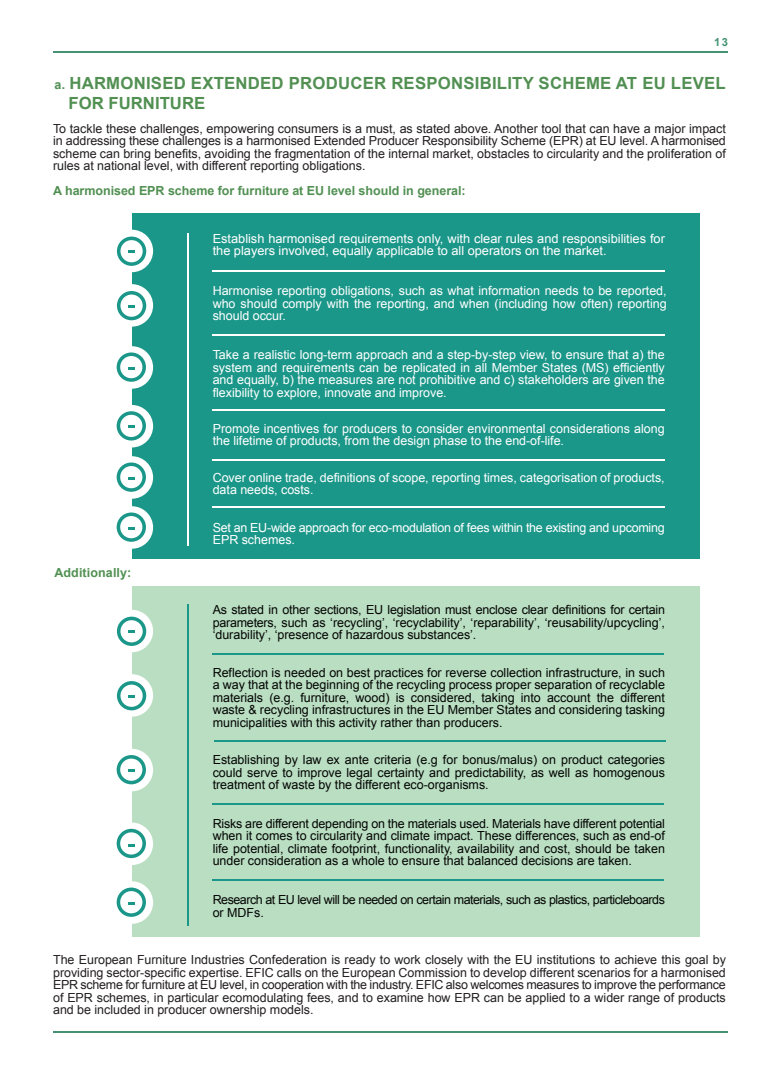
<style>
.page{position:relative;width:780px;height:1088px;background:#fff}
.page>*{position:absolute;margin:0;border:0;box-sizing:border-box;transform-origin:0 0}
.t1{font:700 16.75px/20px "Arial";letter-spacing:.015em;color:#519052}
.t2{font:12.5px/12.5px "Arial";letter-spacing:-.005em;color:#040503;text-align:justify}
.t3{font:12.5px/12.5px "Arial";letter-spacing:-.005em;color:#fff}
.t4{font:12.5px/12.5px "Arial";letter-spacing:-.005em;color:#231f20;text-align:justify}
.t5{font:12.5px/12.5px "Arial";letter-spacing:-.04em;color:#040503}
.t6{font:700 12.5px "Arial";letter-spacing:-.005em;color:#519052}
.t7{font:700 11.25px "Arial";color:#459272}
.s1{font-size:12.5px}
</style>
<div class="page">
<hr style="left:53px;top:1031px;width:674px;height:1px;background:#459272">
<hr style="left:53px;top:51px;width:674px;height:2px;background:#459272">
<div style="left:132px;top:214px;width:567px;height:345px;background:#1b9789"></div>
<hr style="left:212px;top:270px;width:452px;height:2px;background:#fff">
<hr style="left:213px;top:334px;width:452px;height:1px;background:#fff">
<hr style="left:213px;top:409px;width:452px;height:1px;background:#fff">
<hr style="left:213px;top:459px;width:452px;height:1px;background:#fff">
<hr style="left:213px;top:506px;width:452px;height:2px;background:#fff">
<hr style="left:187px;top:233px;width:1px;height:312px;background:#fff">
<div style="left:111px;top:230px;width:42px;height:42px;background:#fff;border-radius:50%"></div>
<div style="left:111px;top:284px;width:42px;height:43px;background:#fff;border-radius:50%"></div>
<div style="left:111px;top:346px;width:42px;height:43px;background:#fff;border-radius:50%"></div>
<div style="left:111px;top:405px;width:42px;height:42px;background:#fff;border-radius:50%"></div>
<div style="left:111px;top:456px;width:42px;height:43px;background:#fff;border-radius:50%"></div>
<div style="left:111px;top:506px;width:42px;height:43px;background:#fff;border-radius:50%"></div>
<svg style="left:117px;top:411px;width:29px;height:29px"></svg>
<svg style="left:117px;top:352px;width:29px;height:30px"></svg>
<svg style="left:117px;top:291px;width:29px;height:29px"></svg>
<svg style="left:117px;top:237px;width:29px;height:29px"></svg>
<svg style="left:117px;top:462px;width:29px;height:30px"></svg>
<svg style="left:117px;top:512px;width:29px;height:30px"></svg>
<div style="left:132px;top:586px;width:567px;height:350px;background:#b9dec2"></div>
<hr style="left:213px;top:653px;width:450px;height:1px;background:#1b9789">
<hr style="left:214px;top:740px;width:451px;height:2px;background:#1b9789">
<hr style="left:213px;top:803px;width:450px;height:1px;background:#1b9789">
<hr style="left:213px;top:879px;width:450px;height:1px;background:#1b9789">
<hr style="left:187px;top:604px;width:1px;height:321px;background:#1b9789">
<div style="left:111px;top:610px;width:42px;height:42px;background:#fff;border-radius:50%"></div>
<div style="left:111px;top:674px;width:42px;height:43px;background:#fff;border-radius:50%"></div>
<div style="left:111px;top:749px;width:42px;height:42px;background:#fff;border-radius:50%"></div>
<div style="left:111px;top:822px;width:42px;height:43px;background:#fff;border-radius:50%"></div>
<div style="left:111px;top:881px;width:42px;height:43px;background:#fff;border-radius:50%"></div>
<svg style="left:117px;top:829px;width:29px;height:29px"></svg>
<svg style="left:117px;top:755px;width:29px;height:29px"></svg>
<svg style="left:117px;top:681px;width:29px;height:29px"></svg>
<svg style="left:117px;top:617px;width:29px;height:29px"></svg>
<svg style="left:117px;top:887px;width:29px;height:30px"></svg>
<p class="t7" style="left:714px;top:35px;width:15px">13</p>
<h1 class="t1" style="left:68px;top:73px;width:658px;text-indent:-14px"><span class="s1">a.</span> HARMONISED EXTENDED PRODUCER RESPONSIBILITY SCHEME AT EU LEVEL<br>FOR FURNITURE</h1>
<p class="t4" style="left:53px;top:122px;width:674px">To tackle these challenges, empowering consumers is a must, as stated above. Another tool that can have a major impact in addressing these challenges is a harmonised Extended Producer Responsibility Scheme (EPR) at EU level. A harmonised scheme can bring benefits, avoiding the fragmentation of the internal market, obstacles to circularity and the proliferation of rules at national level, with different reporting obligations.</p>
<p class="t6" style="left:53px;top:183px;width:414px">A harmonised EPR scheme for furniture at EU level should in general:</p>
<p class="t3" style="left:213px;top:232px;width:453px">Establish harmonised requirements only, with clear rules and responsibilities for the players involved, equally applicable to all operators on the market.</p>
<p class="t3" style="left:213px;top:285px;width:455px;text-align:justify">Harmonise reporting obligations, such as what information needs to be reported, who should comply with the reporting, and when (including how often) reporting should occur.</p>
<p class="t3" style="left:213px;top:349px;width:453px;text-align:justify">Take a realistic long-term approach and a step-by-step view, to ensure that a) the system and requirements can be replicated in all Member States (MS) efficiently and equally, b) the measures are not prohibitive and c) stakeholders are given the flexibility to explore, innovate and improve.</p>
<p class="t6" style="left:54px;top:564px;width:79px">Additionally:</p>
<p class="t3" style="left:213px;top:422px;width:453px">Promote incentives for producers to consider environmental considerations along the lifetime of products, from the design phase to the end-of-life.</p>
<p class="t3" style="left:213px;top:471px;width:453px">Cover online trade, definitions of scope, reporting times, categorisation of products, data needs, costs.</p>
<p class="t3" style="left:213px;top:521px;width:453px">Set an EU-wide approach for eco-modulation of fees within the existing and upcoming<br>EPR schemes.</p>
<p class="t2" style="left:213px;top:604px;width:454px">As stated in other sections, EU legislation must enclose clear definitions for certain parameters, such as ‘recycling’, ‘recyclability’, ‘reparability’, ‘reusability/upcycling’, ‘durability’, ‘presence of hazardous substances’.</p>
<p class="t2" style="left:213px;top:666px;width:454px">Reflection is needed on best practices for reverse collection infrastructure, in such a way that at the beginning of the recycling process proper separation of recyclable materials (e.g. furniture, wood) is considered, taking into account the different waste &amp; recycling infrastructures in the EU Member States and considering tasking municipalities with this activity rather than producers.</p>
<p class="t2" style="left:213px;top:754px;width:454px">Establishing by law ex ante criteria (e.g for bonus/malus) on product categories could serve to improve legal certainty and predictability, as well as homogenous treatment of waste by the different eco-organisms.</p>
<p class="t2" style="left:213px;top:817px;width:454px">Risks are different depending on the materials used. Materials have different potential when it comes to circularity and climate impact. These differences, such as end-of life potential, climate footprint, functionality, availability and cost, should be taken under consideration as a whole to ensure that balanced decisions are taken.</p>
<p class="t5" style="left:213px;top:894px;width:453px">Research at EU level will be needed on certain materials, such as plastics, particleboards or MDFs.</p>
<p class="t4" style="left:53px;top:954px;width:674px">The European Furniture Industries Confederation is ready to work closely with the EU institutions to achieve this goal by providing sector-specific expertise. EFIC calls on the European Commission to develop different scenarios for a harmonised EPR scheme for furniture at EU level, in cooperation with the industry. EFIC also welcomes measures to improve the performance of EPR schemes, in particular ecomodulating fees, and to examine how EPR can be applied to a wider range of products and be included in producer ownership models.</p>
</div>
